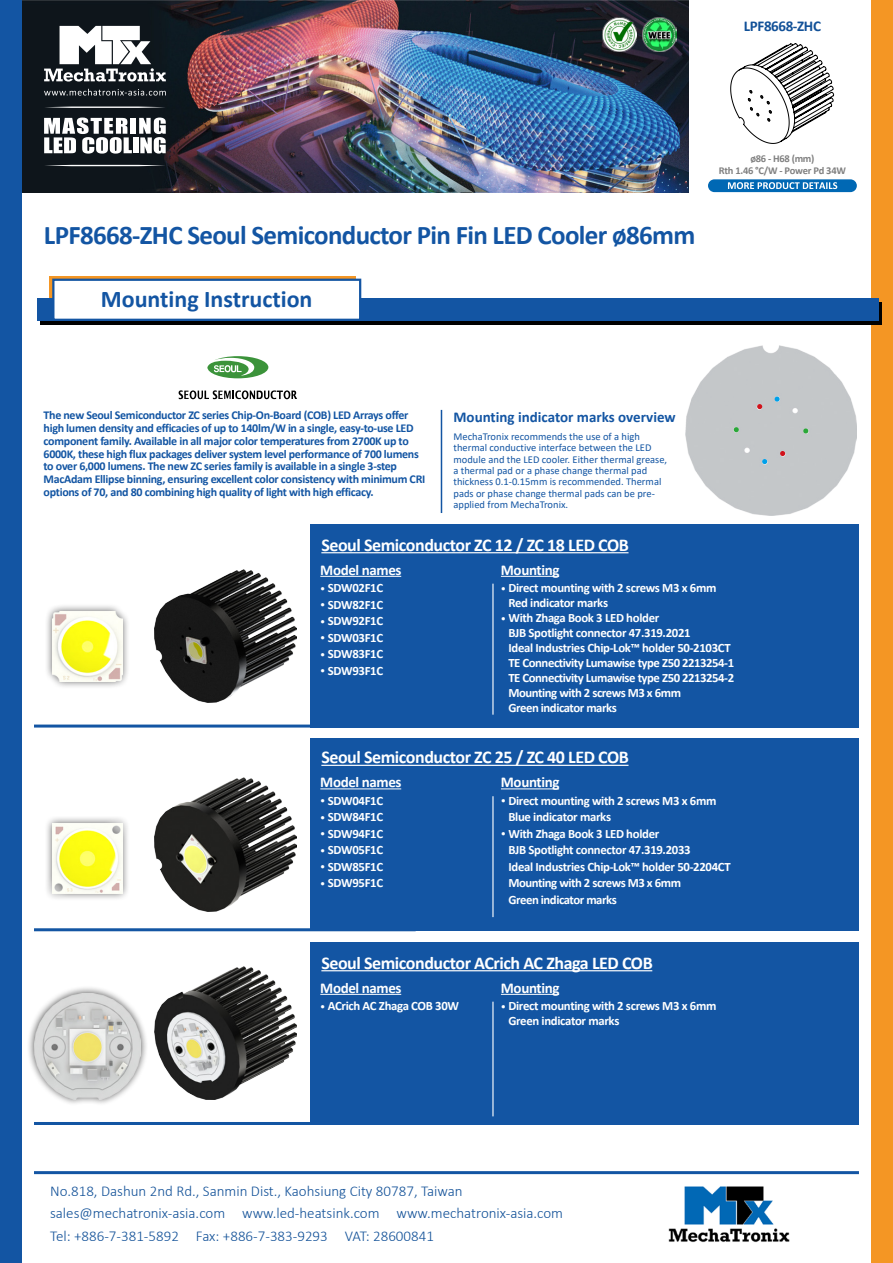
<style>
.page{position:relative;width:893px;height:1263px;background:#fff}
.page>*{position:absolute;margin:0;border:0;box-sizing:border-box;transform-origin:0 0}
.t1{font:700 27px "Calibri";letter-spacing:-.025em;color:#1355a3}
.t2{font:700 24px "Calibri";color:#1355a3}
.t3{font:700 18px "Calibri";letter-spacing:-.025em;color:#fff}
.t4{font:300 15px/22.5px "Calibri";color:#125198}
.t5{font:700 15px "Calibri";letter-spacing:-.025em;color:#fff}
.t6{font:700 15px "Calibri";color:#1355a3}
.t7{font:700 15px "Calibri";letter-spacing:-.025em;color:#125198}
.t8{font:700 12.75px "Calibri";letter-spacing:-.025em;color:#fff}
.t9{font:700 12px/12.8px "Calibri";letter-spacing:-.025em;color:#1355a3}
.t10{font:10.5px/11.4px "Calibri";color:#1355a3}
.t11{font:700 10.5px/12px "Calibri";letter-spacing:-.025em;color:#808080;text-align:center}
.s1{font-weight:400;font-size:10.5px}
</style>
<div class="page">
<img style="left:21px;top:0;width:668px;height:192px">
<div style="left:872px;top:0;width:21px;height:1263px;background:#f49624"></div>
<div style="left:0;top:0;width:21px;height:1263px;background:#1355a3"></div>
<hr style="left:34px;top:1171px;width:825px;height:3px;background:#1355a3">
<img style="left:668px;top:1186px;width:122px;height:57px">
<img style="left:602px;top:17px;width:34px;height:34px">
<img style="left:642px;top:17px;width:34px;height:34px">
<svg style="left:44px;top:26px;width:122px;height:56px"></svg>
<svg style="left:44px;top:89px;width:122px;height:7px"></svg>
<svg style="left:44px;top:107px;width:122px;height:1px"></svg>
<svg style="left:44px;top:165px;width:122px;height:1px"></svg>
<div style="left:131px;top:118px;width:5px;height:16px;background:#fff"></div>
<svg style="left:44px;top:118px;width:88px;height:36px"></svg>
<div style="left:133px;top:137px;width:5px;height:16px;background:#fff"></div>
<svg style="left:139px;top:118px;width:27px;height:36px"></svg>
<div style="left:708px;top:179px;width:149px;height:13px;background:#0068b4;border-radius:6px"></div>
<svg style="left:728px;top:182px;width:109px;height:7px"></svg>
<svg style="left:730px;top:43px;width:104px;height:101px"></svg>
<svg style="left:49px;top:276px;width:307px;height:22px"></svg>
<svg style="left:40px;top:302px;width:842px;height:22px;background:#030e1b"></svg>
<div style="left:37px;top:298px;width:842px;height:22px;background:#1355a3"></div>
<div style="left:52px;top:279px;width:309px;height:42px;background:#fff;border:2px solid #1355a3"></div>
<hr style="left:441px;top:410px;width:1px;height:103px;background:#1355a3">
<div style="left:311px;top:524px;width:548px;height:203px;background:#1355a3"></div>
<hr style="left:492px;top:584px;width:2px;height:131px;background:#fff">
<hr style="left:34px;top:724px;width:382px;height:3px;background:#1355a3">
<hr style="left:320px;top:576px;width:81px;height:1px;background:#fff">
<hr style="left:321px;top:552px;width:307px;height:1px;background:#fff">
<hr style="left:501px;top:576px;width:58px;height:1px;background:#fff">
<div style="left:45px;top:603px;width:85px;height:86px;background:#000;opacity:.65"></div>
<img style="left:53px;top:612px;width:69px;height:69px">
<img style="left:154px;top:569px;width:142px;height:134px">
<img style="left:686px;top:345px;width:170px;height:170px">
<svg style="left:757px;top:404px;width:5px;height:5px"></svg>
<svg style="left:780px;top:451px;width:5px;height:5px"></svg>
<svg style="left:774px;top:396px;width:6px;height:6px"></svg>
<svg style="left:762px;top:459px;width:5px;height:5px"></svg>
<svg style="left:803px;top:428px;width:5px;height:5px"></svg>
<svg style="left:734px;top:427px;width:5px;height:5px"></svg>
<svg style="left:207px;top:356px;width:61px;height:22px"></svg>
<svg style="left:179px;top:390px;width:118px;height:9px"></svg>
<div style="left:311px;top:738px;width:548px;height:193px;background:#1355a3"></div>
<hr style="left:492px;top:796px;width:2px;height:121px;background:#fff">
<hr style="left:34px;top:928px;width:382px;height:3px;background:#1355a3">
<hr style="left:320px;top:788px;width:81px;height:1px;background:#fff">
<hr style="left:321px;top:765px;width:307px;height:1px;background:#fff">
<hr style="left:501px;top:788px;width:58px;height:1px;background:#fff">
<div style="left:45px;top:816px;width:85px;height:85px;background:#000;opacity:.65"></div>
<img style="left:53px;top:824px;width:69px;height:69px">
<img style="left:154px;top:778px;width:142px;height:133px">
<div style="left:311px;top:942px;width:548px;height:183px;background:#1355a3"></div>
<hr style="left:492px;top:1002px;width:2px;height:114px;background:#fff">
<hr style="left:34px;top:1122px;width:382px;height:3px;background:#1355a3">
<hr style="left:320px;top:994px;width:81px;height:1px;background:#fff">
<hr style="left:321px;top:970px;width:331px;height:1px;background:#fff">
<hr style="left:501px;top:994px;width:58px;height:1px;background:#fff">
<img style="left:154px;top:967px;width:142px;height:133px">
<div style="left:26px;top:985px;width:123px;height:121px;background:#000;opacity:.75"></div>
<img style="left:34px;top:993px;width:107px;height:106px">
<p class="t7" style="left:744px;top:16px;width:79px">LPF8668-ZHC</p>
<p class="t1" style="left:44px;top:216px;width:653px">LPF8668-ZHC Seoul Semiconductor Pin Fin LED Cooler ø86mm</p>
<p class="t2" style="left:101px;top:282px;width:213px">Mounting Instruction</p>
<p class="t11" style="left:719px;top:152px;width:128px">ø86 - H68 (mm)<br>Rth 1.46 °C/W - Power Pd 34W</p>
<p class="t9" style="left:44px;top:409px;width:383px">The new Seoul Semiconductor ZC series Chip-On-Board (COB) LED Arrays offer high lumen density and efficacies of up to 140lm/W in a single, easy-to-use LED component family. Available in all major color temperatures from 2700K up to 6000K, these high flux packages deliver system level performance of 700 lumens to over 6,000 lumens. The new ZC series family is available in a single 3-step MacAdam Ellipse binning, ensuring excellent color consistency with minimum CRI options of 70, and 80 combining high quality of light with high efficacy.</p>
<p class="t6" style="left:453px;top:406px;width:224px">Mounting indicator marks overview</p>
<p class="t10" style="left:453px;top:430px;width:215px">MechaTronix recommends the use of a high thermal conductive interface between the LED module and the LED cooler. Either thermal grease, a thermal pad or a phase change thermal pad thickness 0.1-0.15mm is recommended. Thermal pads or phase change thermal pads can be pre&shy;applied from MechaTronix.</p>
<p class="t3" style="left:321px;top:532px;width:309px">Seoul Semiconductor ZC 12 / ZC 18 LED COB</p>
<p class="t5" style="left:501px;top:559px;width:60px">Mounting</p>
<p class="t8" style="left:501px;top:579px;width:217px"><span class="s1">•</span> Direct mounting with 2 screws M3 x 6mm</p>
<p class="t8" style="left:508px;top:594px;width:101px">Red indicator marks</p>
<p class="t8" style="left:501px;top:609px;width:160px"><span class="s1">•</span> With Zhaga Book 3 LED holder</p>
<p class="t8" style="left:508px;top:624px;width:184px">BJB Spotlight connector 47.319.2021</p>
<p class="t8" style="left:508px;top:639px;width:224px">Ideal Industries Chip-Lok™ holder 50-2103CT</p>
<p class="t8" style="left:508px;top:654px;width:227px">TE Connectivity Lumawise type Z50 2213254-1</p>
<p class="t8" style="left:508px;top:669px;width:227px">TE Connectivity Lumawise type Z50 2213254-2</p>
<p class="t8" style="left:508px;top:684px;width:174px">Mounting with 2 screws M3 x 6mm</p>
<p class="t8" style="left:508px;top:699px;width:110px">Green indicator marks</p>
<p class="t5" style="left:320px;top:559px;width:83px">Model names</p>
<p class="t8" style="left:320px;top:579px;width:64px"><span class="s1">•</span> SDW02F1C</p>
<p class="t8" style="left:320px;top:595px;width:64px"><span class="s1">•</span> SDW82F1C</p>
<p class="t8" style="left:320px;top:612px;width:64px"><span class="s1">•</span> SDW92F1C</p>
<p class="t8" style="left:320px;top:628px;width:64px"><span class="s1">•</span> SDW03F1C</p>
<p class="t8" style="left:320px;top:645px;width:64px"><span class="s1">•</span> SDW83F1C</p>
<p class="t8" style="left:320px;top:661px;width:64px"><span class="s1">•</span> SDW93F1C</p>
<p class="t3" style="left:321px;top:744px;width:309px">Seoul Semiconductor ZC 25 / ZC 40 LED COB</p>
<p class="t5" style="left:501px;top:772px;width:60px">Mounting</p>
<p class="t8" style="left:501px;top:792px;width:217px"><span class="s1">•</span> Direct mounting with 2 screws M3 x 6mm</p>
<p class="t8" style="left:508px;top:808px;width:104px">Blue indicator marks</p>
<p class="t8" style="left:501px;top:825px;width:160px"><span class="s1">•</span> With Zhaga Book 3 LED holder</p>
<p class="t8" style="left:508px;top:841px;width:184px">BJB Spotlight connector 47.319.2033</p>
<p class="t8" style="left:508px;top:858px;width:224px">Ideal Industries Chip-Lok™ holder 50-2204CT</p>
<p class="t8" style="left:508px;top:874px;width:174px">Mounting with 2 screws M3 x 6mm</p>
<p class="t8" style="left:508px;top:891px;width:110px">Green indicator marks</p>
<p class="t5" style="left:320px;top:772px;width:83px">Model names</p>
<p class="t8" style="left:320px;top:792px;width:64px"><span class="s1">•</span> SDW04F1C</p>
<p class="t8" style="left:320px;top:808px;width:64px"><span class="s1">•</span> SDW84F1C</p>
<p class="t8" style="left:320px;top:825px;width:64px"><span class="s1">•</span> SDW94F1C</p>
<p class="t8" style="left:320px;top:841px;width:64px"><span class="s1">•</span> SDW05F1C</p>
<p class="t8" style="left:320px;top:858px;width:64px"><span class="s1">•</span> SDW85F1C</p>
<p class="t8" style="left:320px;top:874px;width:64px"><span class="s1">•</span> SDW95F1C</p>
<p class="t3" style="left:321px;top:950px;width:333px">Seoul Semiconductor ACrich AC Zhaga LED COB</p>
<p class="t5" style="left:501px;top:977px;width:60px">Mounting</p>
<p class="t8" style="left:501px;top:997px;width:217px"><span class="s1">•</span> Direct mounting with 2 screws M3 x 6mm</p>
<p class="t8" style="left:508px;top:1012px;width:112px">Green indicator marks</p>
<p class="t5" style="left:320px;top:977px;width:83px">Model names</p>
<p class="t8" style="left:320px;top:997px;width:140px"><span class="s1">•</span> ACrich AC Zhaga COB 30W</p>
<p class="t4" style="left:50px;top:1179px;width:515px">No.818, Dashun 2nd Rd., Sanmin Dist., Kaohsiung City 80787, Taiwan sales@mechatronix-asia.com www.led-heatsink.com www.mechatronix-asia.com<br>Tel: +886-7-381-5892 Fax: +886-7-383-9293 VAT: 28600841</p>
</div>
